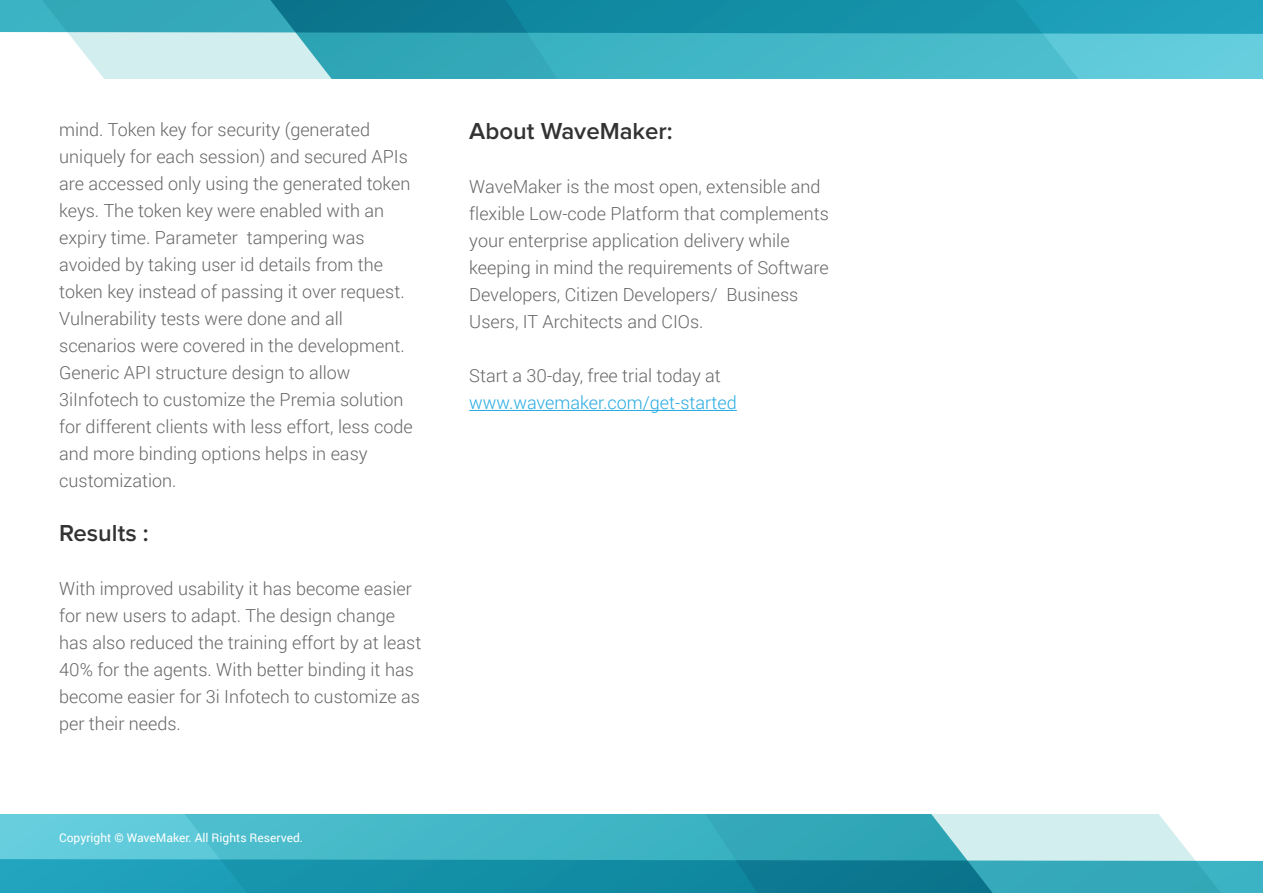
<style>
.page{position:relative;width:1263px;height:893px;background:#fff}
.page>*{position:absolute;margin:0;border:0;box-sizing:border-box;transform-origin:0 0}
.t1{font:600 24px "Proxima Nova";color:#333}
.t2{font:300 18px/27px "Roboto";color:#666}
.t3{font:300 18px "Roboto";color:#27aae1}
.t4{font:12px "Roboto";color:#fff}
</style>
<div class="page">
<svg style="left:1px;top:0;width:419px;height:78px;background:#78c2cc"></svg>
<svg style="left:420px;top:0;width:842px;height:78px;background:#32a8bb"></svg>
<svg style="left:843px;top:815px;width:419px;height:78px;background:#78c2cc"></svg>
<svg style="left:1px;top:815px;width:842px;height:78px;background:#32a8bc"></svg>
<hr style="left:469px;top:410px;width:268px;height:1px;background:#27aae1">
<p class="t2" style="left:59px;top:115px;width:355px">mind. Token key for security (generated uniquely for each session) and secured APIs are accessed only using the generated token keys. The token key were enabled with an expiry time. Parameter tampering was avoided by taking user id details from the token key instead of passing it over request.<br>Vulnerability tests were done and all scenarios were covered in the development.<br>Generic API structure design to allow 3iInfotech to customize the Premia solution for different clients with less effort, less code and more binding options helps in easy customization.</p>
<h1 class="t1" style="left:59px;top:522px;width:91px">Results :</h1>
<p class="t2" style="left:59px;top:574px;width:364px">With improved usability it has become easier for new users to adapt. The design change has also reduced the training effort by at least 40% for the agents. With better binding it has become easier for 3i Infotech to customize as per their needs.</p>
<p class="t4" style="left:59px;top:829px;width:245px">Copyright © WaveMaker. All Rights Reserved.</p>
<h1 class="t1" style="left:469px;top:120px;width:205px">About WaveMaker:</h1>
<p class="t2" style="left:469px;top:173px;width:361px">WaveMaker is the most open, extensible and flexible Low-code Platform that complements your enterprise application delivery while keeping in mind the requirements of Software Developers, Citizen Developers/ Business Users, IT Architects and CIOs.</p>
<p class="t2" style="left:469px;top:362px;width:253px">Start a 30-day, free trial today at</p>
<p class="t3" style="left:469px;top:390px;width:269px">www.wavemaker.com/get-started</p>
</div>
